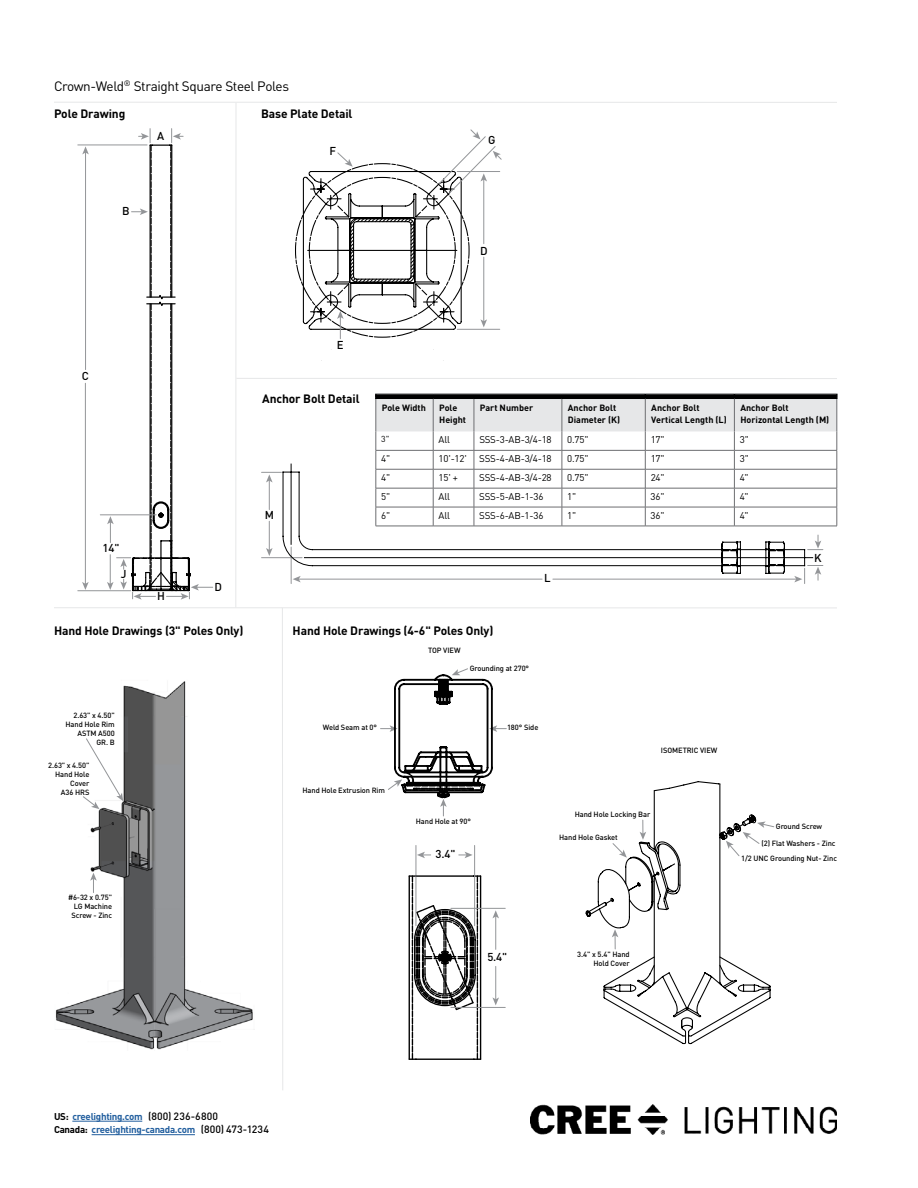
<style>
.page{position:relative;width:918px;height:1188px;background:#fff}
.page>*{position:absolute;margin:0;border:0;box-sizing:border-box;transform-origin:0 0}
.t1{font:13.5px "DINOT";letter-spacing:-.025em;color:#000}
.t2{font:700 12px "DINOT";letter-spacing:-.01em;color:#000}
.t3{font:500 11.4px "DINOT";color:#000}
.t4{font:9.75px "DINOT";letter-spacing:-.02em;color:#000}
.t5{font:700 9.75px/13.5px "DINOT";letter-spacing:-.03em;color:#215e9e}
.t6{font:700 9px/11.2px "DINOT";color:#000}
.t7{font:8.7px "DINOT";color:#000}
.t8{font:500 7.5px/9px "DINOT";letter-spacing:-.01em;color:#000;text-align:right}
.s1{color:#000}
.s2{font-weight:500;font-size:10.5px;color:#000}
</style>
<div class="page">
<hr style="left:54px;top:102px;width:783px;height:1px;background:#e6e7e8">
<img style="left:531px;top:1105px;width:306px;height:30px">
<hr style="left:72px;top:1121px;width:70px;height:1px;background:#215e9e">
<hr style="left:92px;top:1134px;width:103px;height:1px;background:#215e9e">
<hr style="left:54px;top:607px;width:783px;height:1px;background:#e6e7e8">
<hr style="left:235px;top:103px;width:1px;height:504px;background:#e6e7e8">
<hr style="left:282px;top:608px;width:1px;height:482px;background:#e6e7e8">
<hr style="left:236px;top:378px;width:601px;height:1px;background:#e6e7e8">
<svg style="left:408px;top:875px;width:74px;height:185px"></svg>
<img style="left:55px;top:681px;width:198px;height:369px">
<hr style="left:291px;top:547px;width:1px;height:37px;background:#939598">
<hr style="left:78px;top:145px;width:69px;height:1px;background:#939598">
<hr style="left:262px;top:557px;width:40px;height:1px;background:#939598">
<hr style="left:78px;top:590px;width:53px;height:1px;background:#939598">
<hr style="left:416px;top:845px;width:1px;height:81px;background:#939598">
<hr style="left:474px;top:845px;width:1px;height:81px;background:#939598">
<hr style="left:451px;top:908px;width:54px;height:1px;background:#939598">
<hr style="left:451px;top:1007px;width:54px;height:1px;background:#939598">
<hr style="left:297px;top:579px;width:245px;height:1px;background:#939598">
<hr style="left:553px;top:579px;width:245px;height:1px;background:#939598">
<hr style="left:269px;top:479px;width:1px;height:31px;background:#939598">
<hr style="left:85px;top:151px;width:1px;height:219px;background:#939598">
<hr style="left:495px;top:915px;width:1px;height:34px;background:#939598">
<hr style="left:495px;top:966px;width:1px;height:35px;background:#939598">
<hr style="left:269px;top:521px;width:1px;height:31px;background:#939598">
<hr style="left:85px;top:383px;width:1px;height:203px;background:#939598">
<hr style="left:100px;top:514px;width:56px;height:1px;background:#939598">
<svg style="left:293px;top:576px;width:8px;height:6px"></svg>
<svg style="left:262px;top:472px;width:19px;height:10px"></svg>
<svg style="left:82px;top:146px;width:7px;height:8px"></svg>
<svg style="left:82px;top:738px;width:41px;height:71px"></svg>
<svg style="left:90px;top:873px;width:7px;height:20px"></svg>
<svg style="left:417px;top:852px;width:14px;height:6px"></svg>
<svg style="left:459px;top:852px;width:14px;height:6px"></svg>
<svg style="left:492px;top:910px;width:7px;height:8px"></svg>
<svg style="left:492px;top:997px;width:7px;height:8px"></svg>
<svg style="left:813px;top:535px;width:10px;height:15px"></svg>
<svg style="left:794px;top:565px;width:29px;height:19px"></svg>
<svg style="left:266px;top:548px;width:7px;height:8px"></svg>
<svg style="left:82px;top:582px;width:7px;height:8px"></svg>
<svg style="left:295px;top:129px;width:207px;height:210px"></svg>
<svg style="left:282px;top:464px;width:531px;height:110px"></svg>
<svg style="left:381px;top:668px;width:125px;height:148px"></svg>
<svg style="left:585px;top:781px;width:190px;height:264px"></svg>
<hr style="left:376px;top:526px;width:57px;height:1px;background:#6d6e71">
<hr style="left:433px;top:526px;width:41px;height:1px;background:#6d6e71">
<hr style="left:474px;top:526px;width:88px;height:1px;background:#6d6e71">
<hr style="left:562px;top:526px;width:83px;height:1px;background:#6d6e71">
<hr style="left:645px;top:526px;width:89px;height:1px;background:#6d6e71">
<hr style="left:734px;top:526px;width:103px;height:1px;background:#6d6e71">
<svg style="left:375px;top:394px;width:463px;height:132px"></svg>
<hr style="left:433px;top:399px;width:1px;height:32px;background:#6d6e71">
<hr style="left:474px;top:399px;width:1px;height:32px;background:#6d6e71">
<hr style="left:562px;top:399px;width:1px;height:32px;background:#6d6e71">
<hr style="left:376px;top:399px;width:1px;height:32px;background:#6d6e71">
<hr style="left:645px;top:399px;width:1px;height:32px;background:#6d6e71">
<hr style="left:734px;top:399px;width:1px;height:32px;background:#6d6e71">
<hr style="left:837px;top:399px;width:1px;height:32px;background:#6d6e71">
<svg style="left:107px;top:129px;width:106px;height:471px"></svg>
<h1 class="t1" style="left:54px;top:77px;width:237px">Crown-Weld<sup>®</sup> Straight Square Steel Poles</h1>
<h2 class="t2" style="left:54px;top:106px;width:73px">Pole Drawing</h2>
<h2 class="t2" style="left:261px;top:106px;width:93px">Base Plate Detail</h2>
<h3 class="t3" style="left:122px;top:204px;width:9px">B</h3>
<h3 class="t3" style="left:157px;top:129px;width:9px">A</h3>
<h3 class="t3" style="left:329px;top:144px;width:8px">F</h3>
<h3 class="t3" style="left:488px;top:133px;width:9px">G</h3>
<h3 class="t3" style="left:480px;top:243px;width:9px">D</h3>
<h3 class="t3" style="left:82px;top:369px;width:9px">C</h3>
<h3 class="t3" style="left:102px;top:541px;width:18px">14"</h3>
<h3 class="t3" style="left:121px;top:567px;width:7px">J</h3>
<h3 class="t3" style="left:157px;top:589px;width:9px">H</h3>
<h3 class="t3" style="left:214px;top:580px;width:9px">D</h3>
<h3 class="t3" style="left:337px;top:338px;width:8px">E</h3>
<h2 class="t2" style="left:262px;top:391px;width:99px">Anchor Bolt Detail</h2>
<h3 class="t3" style="left:265px;top:508px;width:11px">M</h3>
<p class="t6" style="left:382px;top:402px;width:46px">Pole Width</p>
<p class="t6" style="left:439px;top:402px;width:28px">Pole<br>Height</p>
<p class="t6" style="left:480px;top:402px;width:55px">Part Number</p>
<p class="t6" style="left:568px;top:402px;width:54px">Anchor Bolt<br>Diameter (K)</p>
<p class="t6" style="left:651px;top:402px;width:77px">Anchor Bolt<br>Vertical Length (L)</p>
<p class="t6" style="left:740px;top:402px;width:90px">Anchor Bolt<br>Horizontal Length (M)</p>
<p class="t7" style="left:381px;top:434px;width:10px">3"</p>
<h3 class="t4" style="left:439px;top:434px;width:13px">All</h3>
<h3 class="t4" style="left:479px;top:434px;width:74px">SSS-3-AB-3/4-18</h3>
<h3 class="t4" style="left:567px;top:434px;width:23px">0.75"</h3>
<h3 class="t4" style="left:651px;top:434px;width:15px">17"</h3>
<h3 class="t4" style="left:740px;top:434px;width:11px">3"</h3>
<h3 class="t4" style="left:381px;top:453px;width:11px">4"</h3>
<h3 class="t4" style="left:439px;top:453px;width:30px">10'-12'</h3>
<h3 class="t4" style="left:479px;top:453px;width:74px">SSS-4-AB-3/4-18</h3>
<h3 class="t4" style="left:567px;top:453px;width:23px">0.75"</h3>
<h3 class="t4" style="left:651px;top:453px;width:15px">17"</h3>
<h3 class="t4" style="left:740px;top:453px;width:11px">3"</h3>
<h3 class="t4" style="left:381px;top:471px;width:11px">4"</h3>
<h3 class="t4" style="left:439px;top:471px;width:21px">15' +</h3>
<h3 class="t4" style="left:479px;top:471px;width:74px">SSS-4-AB-3/4-28</h3>
<h3 class="t4" style="left:567px;top:471px;width:23px">0.75"</h3>
<h3 class="t4" style="left:651px;top:471px;width:15px">24"</h3>
<h3 class="t4" style="left:740px;top:471px;width:11px">4"</h3>
<h3 class="t4" style="left:381px;top:490px;width:11px">5"</h3>
<h3 class="t4" style="left:439px;top:490px;width:13px">All</h3>
<h3 class="t4" style="left:479px;top:490px;width:66px">SSS-5-AB-1-36</h3>
<h3 class="t4" style="left:567px;top:490px;width:11px">1"</h3>
<h3 class="t4" style="left:651px;top:490px;width:15px">36"</h3>
<h3 class="t4" style="left:740px;top:490px;width:11px">4"</h3>
<h3 class="t4" style="left:381px;top:509px;width:11px">6"</h3>
<h3 class="t4" style="left:439px;top:509px;width:13px">All</h3>
<h3 class="t4" style="left:479px;top:509px;width:66px">SSS-6-AB-1-36</h3>
<h3 class="t4" style="left:567px;top:509px;width:11px">1"</h3>
<h3 class="t4" style="left:651px;top:509px;width:15px">36"</h3>
<h3 class="t4" style="left:740px;top:509px;width:11px">4"</h3>
<h3 class="t3" style="left:544px;top:571px;width:8px">L</h3>
<h3 class="t3" style="left:814px;top:550px;width:9px">K</h3>
<h2 class="t2" style="left:54px;top:623px;width:191px">Hand Hole Drawings (3" Poles Only)</h2>
<h2 class="t2" style="left:293px;top:623px;width:202px">Hand Hole Drawings (4-6" Poles Only)</h2>
<p class="t8" style="left:66px;top:711px;width:51px">2.63" x 4.50"<br>Hand Hole Rim<br>ASTM A500<br>GR. B</p>
<p class="t8" style="left:48px;top:760px;width:43px">2.63" x 4.50"<br>Hand Hole<br>Cover<br>A36 HRS</p>
<p class="t8" style="left:68px;top:893px;width:46px">#6-32 x 0.75"<br>LG Machine<br>Screw - Zinc</p>
<p class="t8" style="left:428px;top:646px;width:34px">TOP VIEW</p>
<p class="t8" style="left:470px;top:664px;width:61px">Grounding at 270°</p>
<p class="t8" style="left:323px;top:723px;width:56px">Weld Seam at 0°</p>
<p class="t8" style="left:507px;top:723px;width:33px">180° Side</p>
<p class="t8" style="left:303px;top:785px;width:84px">Hand Hole Extrusion Rim</p>
<p class="t8" style="left:416px;top:816px;width:57px">Hand Hole at 90°</p>
<h3 class="t3" style="left:435px;top:847px;width:21px">3.4"</h3>
<p class="t8" style="left:661px;top:745px;width:58px">ISOMETRIC VIEW</p>
<p class="t8" style="left:575px;top:809px;width:77px">Hand Hole Locking Bar</p>
<p class="t8" style="left:559px;top:833px;width:60px">Hand Hole Gasket</p>
<p class="t8" style="left:776px;top:822px;width:48px">Ground Screw</p>
<p class="t8" style="left:761px;top:838px;width:76px">(2) Flat Washers - Zinc</p>
<p class="t8" style="left:741px;top:854px;width:97px">1/2 UNC Grounding Nut- Zinc</p>
<h3 class="t3" style="left:487px;top:950px;width:21px">5.4"</h3>
<p class="t8" style="left:577px;top:949px;width:54px">3.4" x 5.4" Hand<br>Hold Cover</p>
<h3 class="t5" style="left:54px;top:1109px;width:216px"><span class="s1">US:</span> creelighting.com <span class="s2">(800) 236-6800<br></span><span class="s1">Canada:</span> creelighting-canada.com <span class="s2">(800) 473-1234</span></h3>
</div>
